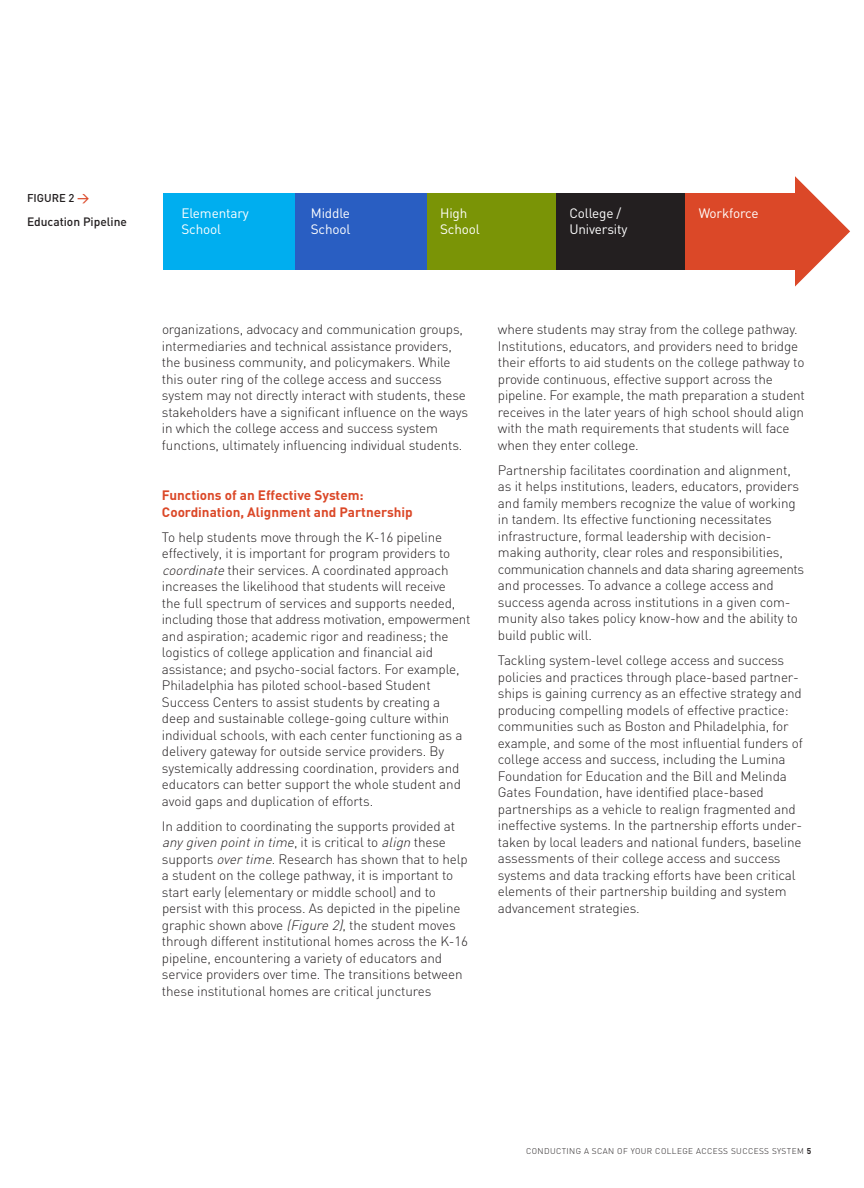
<style>
.page{position:relative;width:864px;height:1188px;background:#fff}
.page>*{position:absolute;margin:0;border:0;box-sizing:border-box;transform-origin:0 0}
.t1{font:300 13.5px/16.5px "DIN";letter-spacing:-.01em;color:#231f20}
.t2{font:700 13.5px/16.5px "DIN";color:#db4828}
.t3{font:13.5px/16.5px "DIN";letter-spacing:-.01em;color:#fff}
.t4{font:500 12px "DIN";color:#231f20}
.t5{font:500 11.25px "DIN";color:#231f20}
.t6{font:300 8.25px "DIN";letter-spacing:.05em;color:#231f20}
.s1{font-size:12px;color:#db4828}
.s2{font-style:italic}
.s3{font-weight:700}
</style>
<div class="page">
<svg style="left:795px;top:176px;width:55px;height:111px"></svg>
<div style="left:163px;top:193px;width:141px;height:77px;background:#00aeef"></div>
<div style="left:295px;top:193px;width:132px;height:77px;background:#295ec2"></div>
<div style="left:427px;top:193px;width:129px;height:77px;background:#7a9406"></div>
<div style="left:556px;top:193px;width:130px;height:77px;background:#231f20"></div>
<div style="left:686px;top:193px;width:115px;height:77px;background:#db4828"></div>
<p class="t5" style="left:27px;top:192px;width:64px">FIGURE 2 <span class="s1">&gt;</span></p>
<p class="t4" style="left:27px;top:215px;width:102px">Education Pipeline</p>
<p class="t3" style="left:182px;top:205px;width:69px">Elementary<br>School</p>
<p class="t3" style="left:311px;top:205px;width:41px">Middle<br>School</p>
<p class="t3" style="left:440px;top:205px;width:41px">High<br>School</p>
<p class="t3" style="left:569px;top:205px;width:60px">College /<br>University</p>
<p class="t3" style="left:699px;top:205px;width:61px">Workforce</p>
<p class="t1" style="left:162px;top:321px;width:308px">organizations, advocacy and communication groups, intermediaries and technical assistance providers, the business community, and policymakers. While this outer ring of the college access and success system may not directly interact with students, these stakeholders have a significant influence on the ways in which the college access and success system functions, ultimately influencing individual students.</p>
<p class="t2" style="left:162px;top:487px;width:252px">Functions of an Effective System:<br>Coordination, Alignment and Partnership</p>
<p class="t1" style="left:162px;top:529px;width:310px">To help students move through the K-16 pipeline effectively, it is important for program providers to <span class="s2">coordinate</span>their services. A coordinated approach increases the likelihood that students will receive<br>the full spectrum of services and supports needed, including those that address motivation, empowerment and aspiration; academic rigor and readiness; the logistics of college application and financial aid assistance; and psycho-social factors. For example, Philadelphia has piloted school-based Student Success Centers to assist students by creating a deep and sustainable college-going culture within individual schools, with each center functioning as a delivery gateway for outside service providers. By systemically addressing coordination, providers and educators can better support the whole student and avoid gaps and duplication of efforts.</p>
<p class="t1" style="left:162px;top:818px;width:308px">In addition to coordinating the supports provided at <span class="s2">any givenpointintime</span>, it is critical to <span class="s2">align</span>these supports <span class="s2">overtime</span>. Research has shown that to help a student on the college pathway, it is important to start early (elementary or middle school) and to persist with this process. As depicted in the pipeline graphic shown above <span class="s2">(Figure2)</span>, the student moves through different institutional homes across the K-16 pipeline, encountering a variety of educators and service providers over time. The transitions between these institutional homes are critical junctures</p>
<p class="t1" style="left:498px;top:321px;width:308px">where students may stray from the college pathway.<br>Institutions, educators, and providers need to bridge their efforts to aid students on the college pathway to provide continuous, effective support across the pipeline. For example, the math preparation a student receives in the later years of high school should align with the math requirements that students will face when they enter college.</p>
<p class="t1" style="left:498px;top:462px;width:308px">Partnership facilitates coordination and alignment, as it helps institutions, leaders, educators, providers and family members recognize the value of working in tandem. Its effective functioning necessitates infrastructure, formal leadership with decision&shy;making authority, clear roles and responsibilities, communication channels and data sharing agreements and processes. To advance a college access and success agenda across institutions in a given com&shy;munity also takes policy know-how and the ability to build public will.</p>
<p class="t1" style="left:498px;top:652px;width:306px">Tackling system-level college access and success policies and practices through place-based partner&shy;ships is gaining currency as an effective strategy and producing compelling models of effective practice: communities such as Boston and Philadelphia, for example, and some of the most influential funders of college access and success, including the Lumina Foundation for Education and the Bill and Melinda Gates Foundation, have identified place-based partnerships as a vehicle to realign fragmented and ineffective systems. In the partnership efforts under&shy;taken by local leaders and national funders, baseline assessments of their college access and success systems and data tracking efforts have been critical elements of their partnership building and system advancement strategies.</p>
<p class="t6" style="left:526px;top:1147px;width:287px">CONDUCTING A SCAN OF YOUR COLLEGE ACCESS SUCCESS SYSTEM <span class="s3">5</span></p>
</div>
